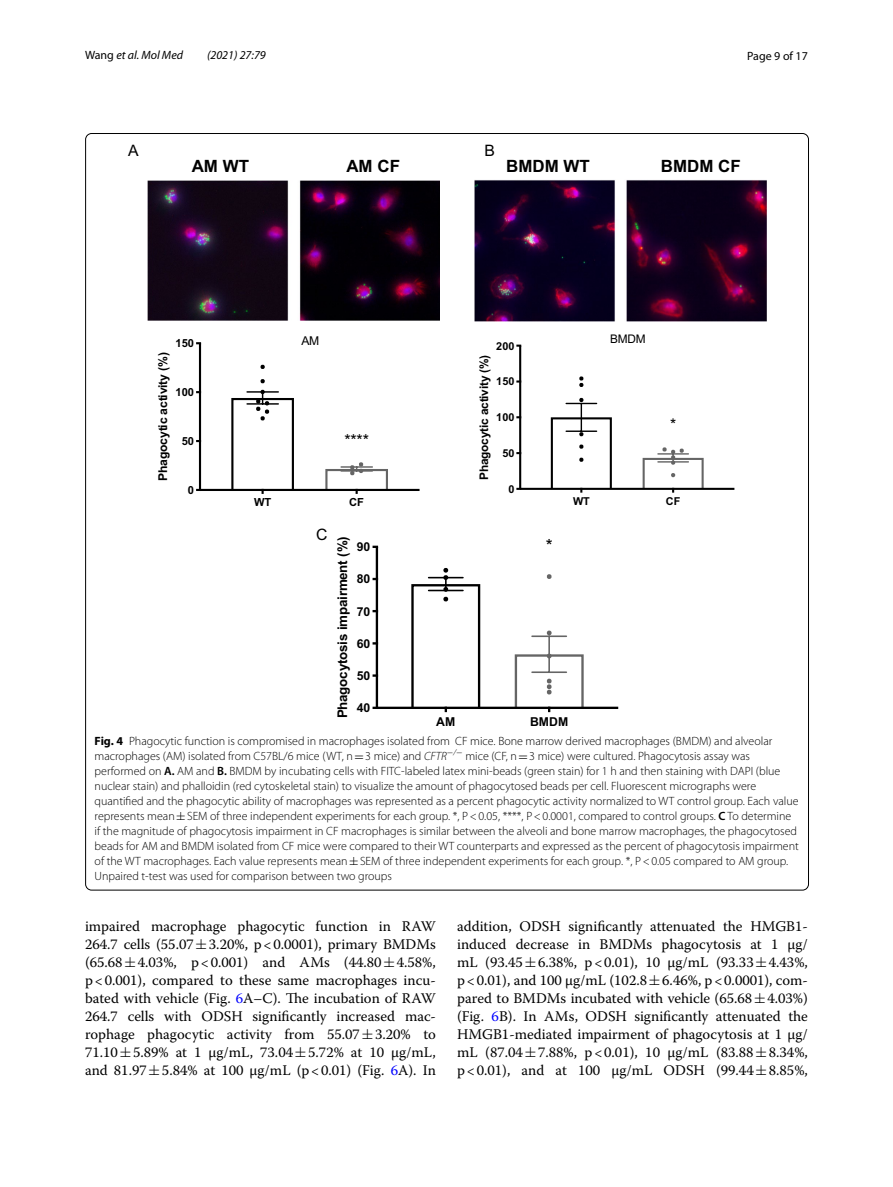
<style>
.page{position:relative;width:893px;height:1187px;background:#fff}
.page>*{position:absolute;margin:0;border:0;box-sizing:border-box;transform-origin:0 0}
.t1{font:17.85px "Arial MT5";color:#000}
.t2{font:16.95px "Arial Bold MT5";color:#000}
.t3{font:16.35px "Arial MT5";color:#000}
.t4{font:15.9px "Arial MT5";color:#000}
.t5{font:15.75px "Arial MT5";color:#000}
.t6{font:14.7px/18px "Warnock Pro";color:#000;text-align:justify}
.t7{font:13.35px "Arial Bold MT5";letter-spacing:-.015em;color:#000}
.t8{font:12.3px "Arial Bold MT5";letter-spacing:-.005em;color:#000}
.t9{font:12.15px "Arial Bold MT5";letter-spacing:-.015em;color:#000}
.t10{font:12.15px "Arial MT5";color:#000}
.t11{font:300 12px/15px "Myriad Pro";color:#000}
.t12{font:italic 12px "Myriad Pro";color:#000}
.t13{font:12px "Myriad Pro";color:#000}
.t14{font:11.85px "Arial Bold MT5";letter-spacing:-.015em;color:#000}
.t15{font:11.85px "Arial MT5";color:#000}
.t16{font:11.1px "Arial Bold MT5";color:#000}
.t17{font:10.95px "Arial Bold MT5";color:#000}
.s1{font-style:normal}
.s2{font-weight:700}
.s3{font-family:"MTSY";font-weight:400}
.s4{font-style:italic}
.s5{font-weight:600}
.s6{font-family:"MTSY"}
.s7{color:#00f}
</style>
<div class="page">
<img style="left:474px;top:180px;width:292px;height:141px">
<div style="left:551px;top:417px;width:61px;height:73px;border:2px solid #000"></div>
<div style="left:643px;top:458px;width:61px;height:32px;border:2px solid #656565"></div>
<hr style="left:520px;top:488px;width:214px;height:2px;background:#000">
<hr style="left:519px;top:345px;width:2px;height:144px;background:#000">
<hr style="left:566px;top:403px;width:31px;height:1px;background:#000">
<hr style="left:566px;top:430px;width:31px;height:2px;background:#000">
<svg style="left:579px;top:376px;width:5px;height:11px"></svg>
<svg style="left:579px;top:444px;width:5px;height:5px"></svg>
<svg style="left:579px;top:397px;width:5px;height:39px"></svg>
<svg style="left:579px;top:457px;width:5px;height:5px"></svg>
<hr style="left:658px;top:453px;width:30px;height:1px;background:#656565">
<hr style="left:658px;top:461px;width:30px;height:1px;background:#656565">
<svg style="left:671px;top:473px;width:4px;height:4px"></svg>
<svg style="left:662px;top:447px;width:22px;height:18px"></svg>
<div style="left:411px;top:584px;width:69px;height:125px;border:2px solid #000"></div>
<div style="left:515px;top:654px;width:69px;height:55px;border:2px solid #656565"></div>
<hr style="left:377px;top:706px;width:241px;height:3px;background:#000">
<hr style="left:376px;top:547px;width:2px;height:160px;background:#000">
<hr style="left:429px;top:577px;width:34px;height:1px;background:#000">
<hr style="left:429px;top:589px;width:34px;height:2px;background:#000">
<svg style="left:443px;top:568px;width:5px;height:33px"></svg>
<hr style="left:532px;top:635px;width:34px;height:2px;background:#656565">
<hr style="left:548px;top:636px;width:2px;height:36px;background:#656565">
<hr style="left:532px;top:671px;width:34px;height:2px;background:#656565">
<svg style="left:547px;top:653px;width:5px;height:5px"></svg>
<svg style="left:547px;top:630px;width:5px;height:5px"></svg>
<svg style="left:547px;top:574px;width:5px;height:5px"></svg>
<svg style="left:547px;top:678px;width:5px;height:16px"></svg>
<div style="left:231px;top:398px;width:63px;height:93px;border:2px solid #000"></div>
<div style="left:325px;top:469px;width:63px;height:22px;border:2px solid #656565"></div>
<hr style="left:200px;top:489px;width:220px;height:2px;background:#000">
<hr style="left:199px;top:343px;width:2px;height:147px;background:#000">
<hr style="left:247px;top:391px;width:31px;height:1px;background:#000">
<hr style="left:247px;top:403px;width:31px;height:1px;background:#000">
<svg style="left:260px;top:364px;width:5px;height:5px"></svg>
<svg style="left:260px;top:379px;width:5px;height:4px"></svg>
<svg style="left:256px;top:389px;width:13px;height:32px"></svg>
<hr style="left:341px;top:466px;width:31px;height:1px;background:#656565">
<hr style="left:341px;top:470px;width:31px;height:1px;background:#656565">
<svg style="left:350px;top:462px;width:13px;height:13px"></svg>
<img style="left:148px;top:180px;width:292px;height:140px">
<p class="t12" style="left:85px;top:48px;width:100px"><span class="s1">Wang</span> et al. Mol Med</p>
<p class="t12" style="left:207px;top:48px;width:60px">(2021) 27:79</p>
<p class="t13" style="left:747px;top:48px;width:62px">Page 9 of 17</p>
<h3 class="t5" style="left:128px;top:140px;width:12px">A</h3>
<h3 class="t5" style="left:484px;top:140px;width:12px">B</h3>
<h2 class="t2" style="left:192px;top:155px;width:59px">AM WT</h2>
<h2 class="t2" style="left:346px;top:155px;width:55px">AM CF</h2>
<h2 class="t2" style="left:506px;top:155px;width:85px">BMDM WT</h2>
<h2 class="t2" style="left:661px;top:155px;width:81px">BMDM CF</h2>
<p class="t16" style="left:176px;top:336px;width:20px">150</p>
<p class="t10" style="left:301px;top:333px;width:19px">AM</p>
<p class="t17" style="left:496px;top:338px;width:20px">200</p>
<p class="t15" style="left:610px;top:331px;width:37px">BMDM</p>
<p class="t9" style="left:155px;top:481px;width:130px;rotate:-90deg">Phagocytic activity (%)</p>
<p class="t16" style="left:176px;top:385px;width:20px">100</p>
<p class="t16" style="left:182px;top:433px;width:14px">50</p>
<h3 class="t3" style="left:344px;top:429px;width:26px">****</h3>
<p class="t14" style="left:476px;top:480px;width:127px;rotate:-90deg">Phagocytic activity (%)</p>
<p class="t17" style="left:496px;top:374px;width:20px">150</p>
<p class="t17" style="left:496px;top:410px;width:20px">100</p>
<p class="t17" style="left:502px;top:446px;width:14px">50</p>
<h3 class="t4" style="left:670px;top:414px;width:8px">*</h3>
<p class="t16" style="left:188px;top:482px;width:8px">0</p>
<p class="t17" style="left:508px;top:481px;width:8px">0</p>
<p class="t16" style="left:254px;top:495px;width:19px">WT</p>
<p class="t16" style="left:349px;top:495px;width:16px">CF</p>
<p class="t17" style="left:573px;top:493px;width:18px">WT</p>
<p class="t17" style="left:666px;top:493px;width:16px">CF</p>
<h3 class="t5" style="left:316px;top:523px;width:13px">C</h3>
<p class="t7" style="left:334px;top:718px;width:184px;rotate:-90deg">Phagocytosis impairment (%)</p>
<h1 class="t1" style="left:546px;top:534px;width:8px">*</h1>
<p class="t8" style="left:357px;top:538px;width:15px">90</p>
<p class="t8" style="left:357px;top:570px;width:15px">80</p>
<p class="t8" style="left:357px;top:603px;width:15px">70</p>
<p class="t8" style="left:357px;top:635px;width:15px">60</p>
<p class="t8" style="left:357px;top:667px;width:15px">50</p>
<p class="t8" style="left:357px;top:699px;width:15px">40</p>
<p class="t8" style="left:436px;top:713px;width:20px">AM</p>
<p class="t8" style="left:530px;top:713px;width:40px">BMDM</p>
<p class="t11" style="left:95px;top:734px;width:706px"><span class="s2">Fig. 4</span> Phagocytic function is compromised in macrophages isolated from CF mice. Bone marrow derived macrophages (BMDM) and alveolar macrophages (AM) isolated from C57BL/6 mice (WT, n<span class="s3">=</span>3 mice) and <span class="s4">CFTR</span><sup>−</sup><sup>/</sup><sup>−</sup> mice (CF, n<span class="s3">=</span>3 mice) were cultured. Phagocytosis assay was performed on <span class="s5">A.</span> AM and <span class="s5">B.</span> BMDM by incubating cells with FITC-labeled latex mini-beads (green stain) for 1 h and then staining with DAPI (blue nuclear stain) and phalloidin (red cytoskeletal stain) to visualize the amount of phagocytosed beads per cell. Fluorescent micrographs were quantified and the phagocytic ability of macrophages was represented as a percent phagocytic activity normalized to WT control group. Each value represents mean<span class="s3">±</span>SEM of three independent experiments for each group. *, P&lt;0.05, ****, P&lt;0.0001, compared to control groups. <span class="s5">C</span> To determine if the magnitude of phagocytosis impairment in CF macrophages is similar between the alveoli and bone marrow macrophages, the phagocytosed beads for AM and BMDM isolated from CF mice were compared to their WT counterparts and expressed as the percent of phagocytosis impairment of the WT macrophages. Each value represents mean<span class="s3">±</span>SEM of three independent experiments for each group. *, P&lt;0.05 compared to AM group.<br>Unpaired t-test was used for comparison between two groups</p>
<p class="t6" style="left:85px;top:916px;width:352px">impaired macrophage phagocytic function in RAW 264.7 cells (55.07<span class="s6">±</span>3.20%, p&lt;0.0001), primary BMDMs (65.68<span class="s6">±</span>4.03%, p&lt;0.001) and AMs (44.80<span class="s6">±</span>4.58%, p&lt;0.001), compared to these same macrophages incu&shy;bated with vehicle (Fig. <span class="s7">6</span>A–C). The incubation of RAW 264.7 cells with ODSH significantly increased mac&shy;rophage phagocytic activity from 55.07<span class="s6">±</span>3.20% to 71.10<span class="s6">±</span>5.89% at 1 µg/mL, 73.04<span class="s6">±</span>5.72% at 10 µg/mL, and 81.97<span class="s6">±</span>5.84% at 100 µg/mL (p&lt;0.01) (Fig. <span class="s7">6</span>A). In</p>
<p class="t6" style="left:457px;top:916px;width:352px">addition, ODSH significantly attenuated the HMGB1- induced decrease in BMDMs phagocytosis at 1 µg/ mL (93.45<span class="s6">±</span>6.38%, p&lt;0.01), 10 µg/mL (93.33<span class="s6">±</span>4.43%, p&lt;0.01), and 100 µg/mL (102.8<span class="s6">±</span>6.46%, p&lt;0.0001), com&shy;pared to BMDMs incubated with vehicle (65.68<span class="s6">±</span>4.03%) (Fig. <span class="s7">6</span>B). In AMs, ODSH significantly attenuated the HMGB1-mediated impairment of phagocytosis at 1 µg/ mL (87.04<span class="s6">±</span>7.88%, p&lt;0.01), 10 µg/mL (83.88<span class="s6">±</span>8.34%, p&lt;0.01), and at 100 µg/mL ODSH (99.44<span class="s6">±</span>8.85%,</p>
</div>
